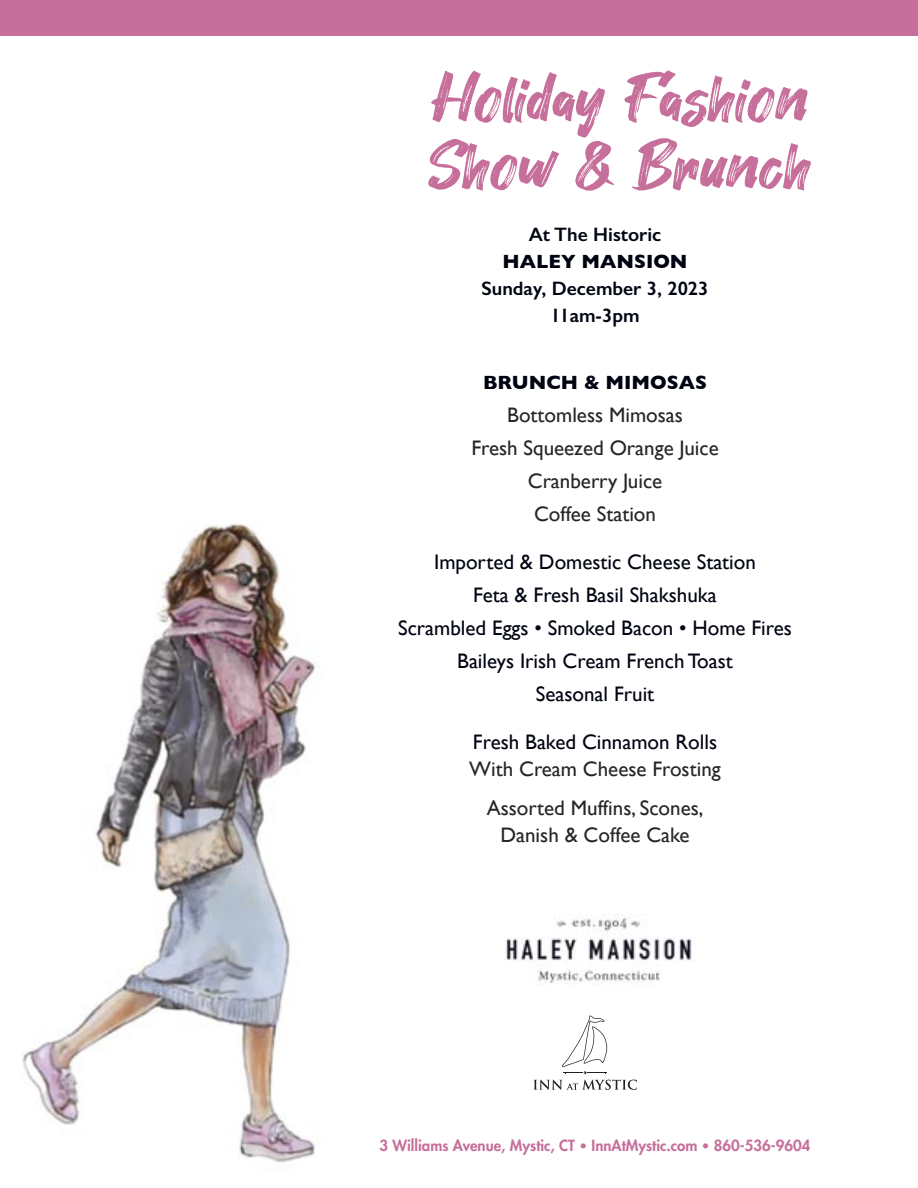
<style>
.page{position:relative;width:918px;height:1188px;background:#fff}
.page>*{position:absolute;margin:0;border:0;box-sizing:border-box;transform-origin:0 0}
.t1{font:69px/67.5px "Hey August";color:#c66f9a}
.t2{font:21px/33px "Gill Sans";color:#000411;text-align:center}
.t3{font:21px/33px "Gill Sans";color:#272526;text-align:center}
.t4{font:600 19.5px/27px "Gill Sans";color:#000411;text-align:center}
.t5{font:700 19.5px "Gill Sans";color:#000411}
.t6{font:800 15px "Futura";color:#c66f9a}
.s1{font-size:13.5px}
</style>
<div class="page">
<img style="left:22px;top:524px;width:293px;height:639px">
<img style="left:506px;top:917px;width:186px;height:67px">
<svg style="left:562px;top:1016px;width:45px;height:58px"></svg>
<svg style="left:533px;top:1080px;width:104px;height:10px"></svg>
<div style="left:0;top:0;width:918px;height:36px;background:#c66f9a"></div>
<h1 class="t1" style="left:429px;top:67px;width:384px">Holiday Fashion<br>Show &amp; Brunch</h1>
<p class="t4" style="left:529px;top:221px;width:134px">At The Historic</p>
<p class="t5" style="left:503px;top:250px;width:186px">HALEY MANSION</p>
<p class="t4" style="left:481px;top:275px;width:229px">Sunday, December 3, 2023<br>11am-3pm</p>
<p class="t5" style="left:483px;top:371px;width:225px">BRUNCH &amp; MIMOSAS</p>
<p class="t3" style="left:471px;top:398px;width:249px">Bottomless Mimosas<br>Fresh Squeezed Orange Juice<br>Cranberry Juice<br>Coffee Station</p>
<p class="t2" style="left:398px;top:545px;width:395px">Imported &amp; Domestic Cheese Station<br>Feta &amp; Fresh Basil Shakshuka<br>Scrambled Eggs • Smoked Bacon • Home Fires<br>Baileys Irish Cream French Toast<br>Seasonal Fruit</p>
<p class="t2" style="left:473px;top:725px;width:246px">Fresh Baked Cinnamon Rolls</p>
<p class="t3" style="left:469px;top:749px;width:253px;line-height:39px">With Cream Cheese Frosting<br>Assorted Muffins, Scones,</p>
<p class="t3" style="left:500px;top:818px;width:191px">Danish &amp; Coffee Cake</p>
<p class="t6" style="left:379px;top:1138px;width:433px">3 Williams Avenue, Mystic, CT <span class="s1">•</span> InnAtMystic.com <span class="s1">•</span> 860-536-9604</p>
</div>
